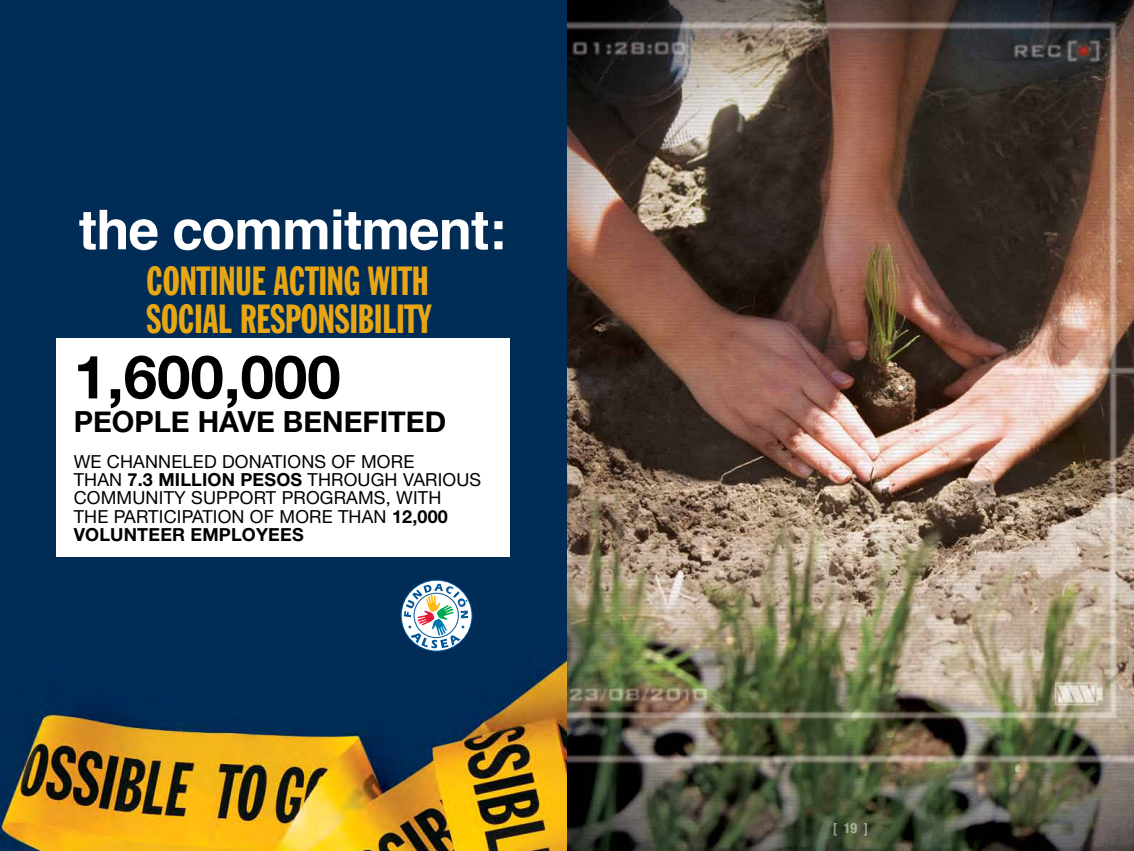
<style>
.page{position:relative;width:1134px;height:851px;background:#fff}
.page>*{position:absolute;margin:0;border:0;box-sizing:border-box;transform-origin:0 0}
.t1{font:700 60px "Helvetica Neue";color:#000}
.t2{font:700 55px "Helvetica";letter-spacing:-.02em;color:#fff}
.t3{font:40px/38.2px "Franklin Gothic Std Extra Cond";color:#e7a614}
.t4{font:700 29px "Helvetica Neue";color:#000}
.t5{font:18px/18px "Helvetica Neue LT Std";letter-spacing:.01em;color:#000}
.t6{font:700 18px "Helvetica Neue LT Std";letter-spacing:.01em;color:#000}
.t7{font:700 condensed 14px "Helvetica Neue LT Std";color:#fff}
.s1{font-weight:700}
.s2{font-weight:400}
</style>
<div class="page">
<img style="left:567px;top:0;width:567px;height:850px">
<img style="left:0;top:0;width:567px;height:850px">
<div style="left:57px;top:338px;width:453px;height:218px;background:#fff"></div>
<svg style="left:401px;top:580px;width:71px;height:71px"></svg>
<div style="left:401px;top:579px;width:71px;height:72px;border:1px solid #005596;border-radius:50%"></div>
<svg style="left:404px;top:583px;width:64px;height:65px"></svg>
<h2 class="t2" style="left:79px;top:185px;width:429px">the commitment:</h2>
<h3 class="t3" style="left:146px;top:263px;width:286px">CONTINUE ACTING WITH<br>SOCIAL RESPONSIBILITY</h3>
<h1 class="t1" style="left:74px;top:340px;width:268px">1,600,000</h1>
<h3 class="t4" style="left:74px;top:404px;width:374px">PEOPLE HAVE BENEFITED</h3>
<p class="t5" style="left:74px;top:452px;width:76px">WE CH ANNE</p>
<p class="t5" style="left:183px;top:452px;width:16px">LED</p>
<p class="t5" style="left:74px;top:452px;width:409px;text-indent:148px">DONATIONS OF MORE<br>THAN <span class="s1">7.3 MILLION PESOS</span> THR OUGH VARI OUS<br>COMMUNI</p>
<p class="t5" style="left:164px;top:488px;width:44px">TY SUPP</p>
<p class="t5" style="left:240px;top:488px;width:200px">ORT PR OGRAMS, WITH</p>
<p class="t5" style="left:74px;top:506px;width:17px">THE</p>
<p class="t5" style="left:114px;top:506px;width:47px">PARTICIP</p>
<p class="t5" style="left:192px;top:506px;width:124px">ATION OF MORE</p>
<p class="t6" style="left:338px;top:505px;width:111px"><span class="s2">THAN</span> 12,000</p>
<p class="t6" style="left:74px;top:523px;width:231px">VOLUNTEER EMPLOYEES</p>
<p class="t7" style="left:833px;top:819px;width:37px">[ 19 ]</p>
</div>
